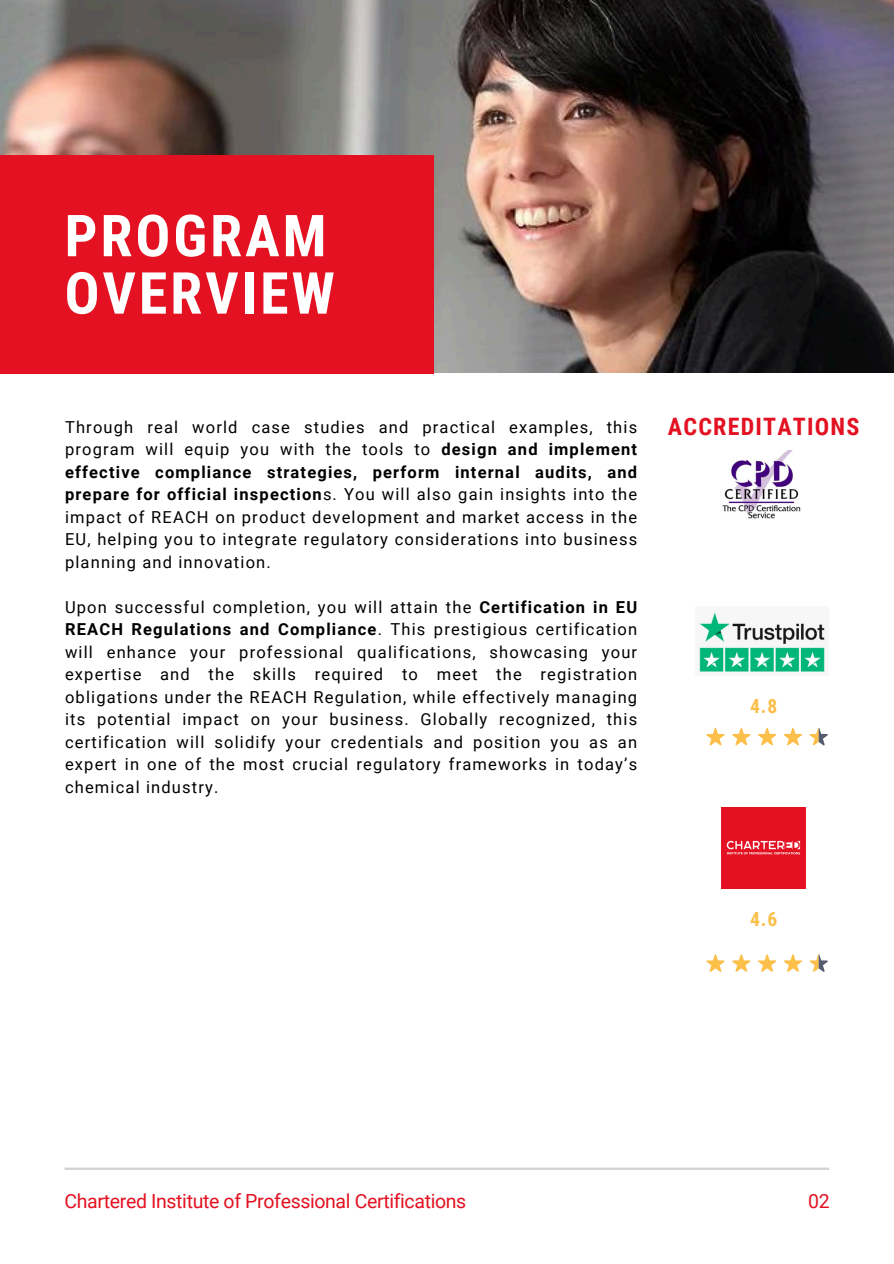
<style>
.page{position:relative;width:894px;height:1264px;background:#fff}
.page>*{position:absolute;margin:0;border:0;box-sizing:border-box;transform-origin:0 0}
.t1{font:700 57.9px/57.3px "Roboto Condensed";letter-spacing:.05em;color:#fff}
.t2{font:700 24px "Roboto Condensed";letter-spacing:.05em;color:#e31121}
.t3{font:19.5px "Roboto";letter-spacing:-.015em;color:#e31121}
.t4{font:700 19.5px "Roboto Condensed";color:#fcbf49}
.t5{font:16.5px/22.5px "Roboto";letter-spacing:.07em;color:#000;text-align:justify}
.s1{font-weight:700}
</style>
<div class="page">
<img style="left:0;top:0;width:893px;height:373px">
<div style="left:0;top:155px;width:433px;height:218px;background:#e31121"></div>
<hr style="left:65px;top:1167px;width:763px;height:2px;background:#d1d1d1">
<img style="left:699px;top:612px;width:126px;height:60px">
<img style="left:721px;top:807px;width:84px;height:81px">
<svg style="left:706px;top:728px;width:121px;height:17px"></svg>
<svg style="left:706px;top:954px;width:121px;height:18px"></svg>
<img style="left:722px;top:451px;width:79px;height:68px">
<p class="t1" style="left:65px;top:208px;width:272px">PROGRAM<br>OVERVIEW</p>
<h1 class="t5" style="left:65px;top:415px;width:573px">Through real world case studies and practical examples, this program will equip you with the tools to <span class="s1">design and implement effective compliance strategies, perform internal audits, and prepare for official inspection</span>s. You will also gain insights into the impact of REACH on product development and market access in the EU, helping you to integrate regulatory considerations into business planning and innovation.</h1>
<p class="t5" style="left:65px;top:595px;width:573px">Upon successful completion, you will attain the <span class="s1">Certification in EU REACH Regulations and Compliance</span>. This prestigious certification will enhance your professional qualifications, showcasing your expertise and the skills required to meet the registration obligations under the REACH Regulation, while effectively managing its potential impact on your business. Globally recognized, this certification will solidify your credentials and position you as an expert in one of the most crucial regulatory frameworks in today’s chemical industry.</p>
<h3 class="t2" style="left:667px;top:413px;width:193px">ACCREDITATIONS</h3>
<p class="t4" style="left:749px;top:695px;width:29px">4.8</p>
<p class="t4" style="left:749px;top:908px;width:29px">4.6</p>
<p class="t3" style="left:65px;top:1189px;width:403px">Chartered Institute of Professional Certifications</p>
<h2 class="t3" style="left:808px;top:1189px;width:23px">02</h2>
</div>
